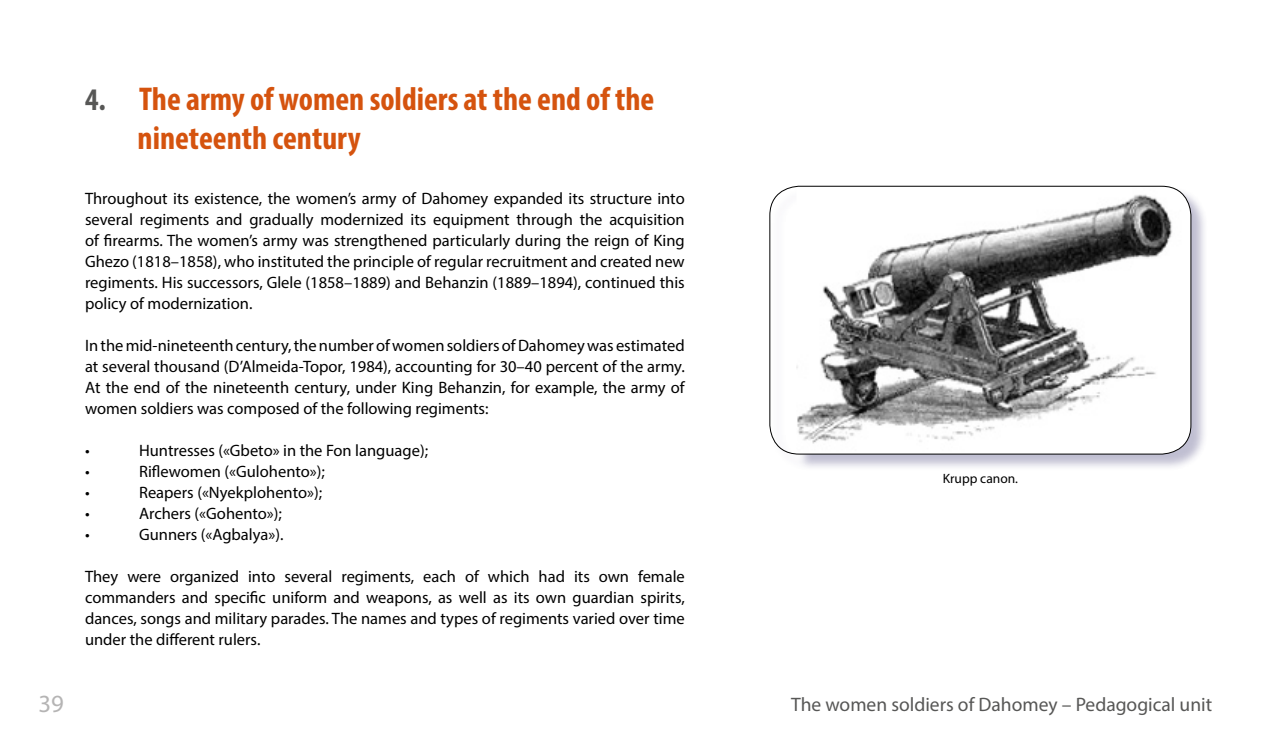
<style>
.page{position:relative;width:1276px;height:745px;background:#fff}
.page>*{position:absolute;margin:0;border:0;box-sizing:border-box;transform-origin:0 0}
.t1{font:700 condensed 33px/39px "Myriad Pro";color:#d5530e}
.t2{font:24.75px "Myriad Pro";color:#b5b4b4}
.t3{font:19.5px "Myriad Pro";color:#575756}
.t4{font:16.5px/21px "Myriad Pro";color:#000;text-align:justify}
.t5{font:13.5px "Myriad Pro";color:#000}
.s1{font-size:31.5px;color:#575756}
</style>
<div class="page">
<div style="left:769px;top:186px;width:438px;height:284px;background:#2c2767;opacity:.3"></div>
<img style="left:796px;top:186px;width:395px;height:268px">
<div style="left:769px;top:186px;width:422px;height:268px;border:1px solid #000;border-radius:29px"></div>
<h1 class="t1" style="left:138px;top:78px;width:518px;text-indent:-52px"><span class="s1">4.</span> The army of women soldiers at the end of the nineteenth century</h1>
<p class="t4" style="left:85px;top:187px;width:601px">Throughout its existence, the women’s army of Dahomey expanded its structure into several regiments and gradually modernized its equipment through the acquisition of firearms. The women’s army was strengthened particularly during the reign of King Ghezo (1818–1858), who instituted the principle of regular recruitment and created new regiments. His successors, Glele (1858–1889) and Behanzin (1889–1894), continued this policy of modernization.</p>
<p class="t4" style="left:85px;top:334px;width:601px">In the mid-nineteenth century, the number of women soldiers of Dahomey was estimated at several thousand (D’Almeida-Topor, 1984), accounting for 30–40 percent of the army.<br>At the end of the nineteenth century, under King Behanzin, for example, the army of women soldiers was composed of the following regiments:</p>
<p class="t4" style="left:85px;top:439px;width:6px">•</p>
<p class="t4" style="left:139px;top:439px;width:291px">Huntresses («Gbeto» in the Fon language);</p>
<p class="t4" style="left:85px;top:460px;width:6px">•</p>
<p class="t4" style="left:139px;top:460px;width:187px">Riflewomen («Gulohento»);</p>
<p class="t4" style="left:85px;top:481px;width:6px">•</p>
<p class="t4" style="left:139px;top:481px;width:185px">Reapers («Nyekplohento»);</p>
<p class="t4" style="left:85px;top:502px;width:6px">•</p>
<p class="t4" style="left:139px;top:502px;width:144px">Archers («Gohento»);</p>
<p class="t4" style="left:85px;top:523px;width:6px">•</p>
<p class="t4" style="left:139px;top:523px;width:146px">Gunners («Agbalya»).</p>
<p class="t4" style="left:85px;top:565px;width:601px">They were organized into several regiments, each of which had its own female commanders and specific uniform and weapons, as well as its own guardian spirits, dances, songs and military parades. The names and types of regiments varied over time under the different rulers.</p>
<p class="t5" style="left:942px;top:470px;width:77px">Krupp canon.</p>
<h2 class="t2" style="left:38px;top:687px;width:27px">39</h2>
<p class="t3" style="left:791px;top:692px;width:422px">The women soldiers of Dahomey – Pedagogical unit</p>
</div>
